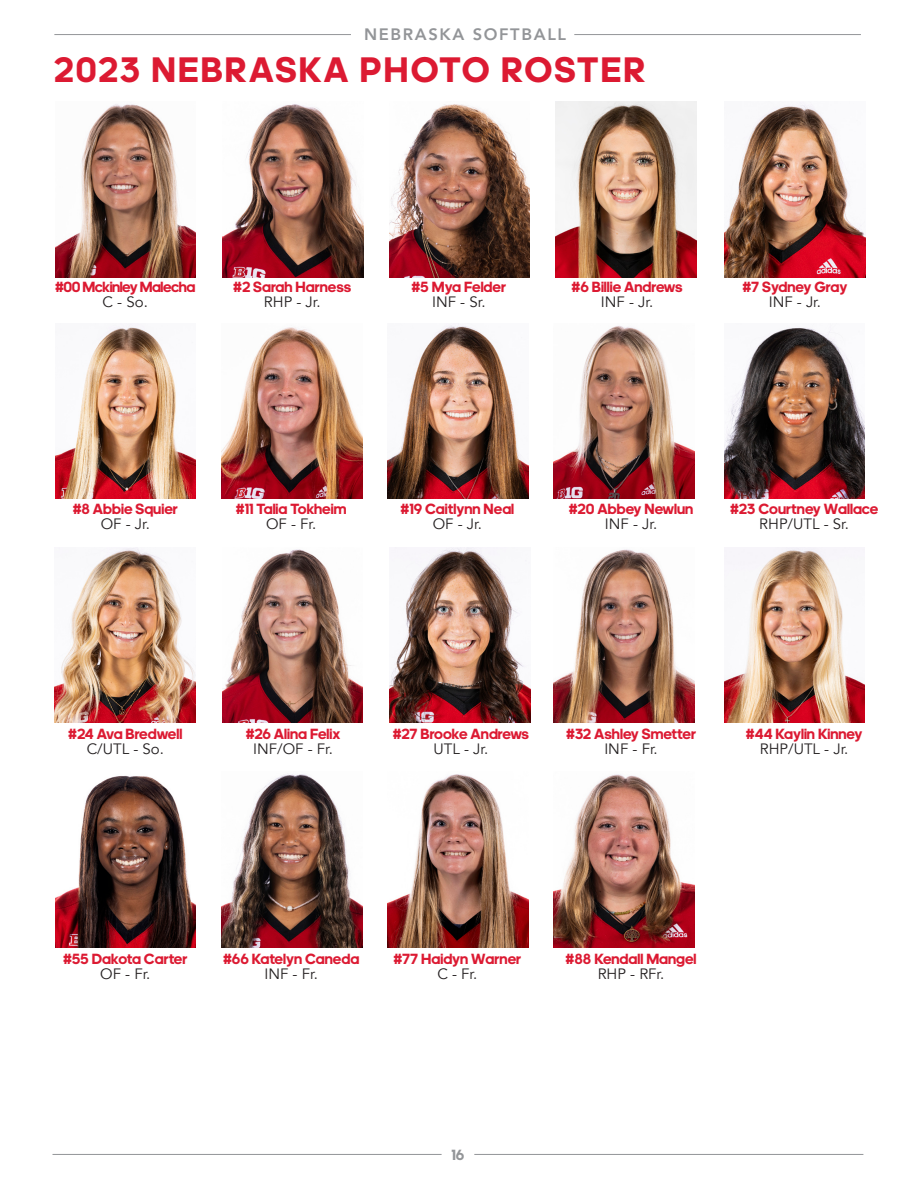
<style>
.page{position:relative;width:918px;height:1188px;background:#fff}
.page>*{position:absolute;margin:0;border:0;box-sizing:border-box;transform-origin:0 0}
.Subhead{font:700 36px "adineue PRO";letter-spacing:.06em;color:#dc1a32}
.t1{font:800 16.5px "Avenir LT Std";letter-spacing:.1em;color:#939598}
.t2{font:700 15px "adineue PRO";color:#dc1a32}
.t3{font:15px "Avenir LT Std";color:#231f20}
.t4{font:700 15px "adineue PRO";letter-spacing:-.03em;color:#dc1a32}
.t5{font:700 15px "adineue PRO";color:#939598}
</style>
<div class="page">
<hr style="left:54px;top:34px;width:297px;height:1px;background:#939598">
<hr style="left:574px;top:34px;width:287px;height:1px;background:#939598">
<hr style="left:52px;top:1154px;width:390px;height:1px;background:#939598">
<hr style="left:474px;top:1154px;width:389px;height:1px;background:#939598">
<img style="left:55px;top:104px;width:141px;height:173px">
<img style="left:389px;top:104px;width:141px;height:173px">
<img style="left:725px;top:102px;width:140px;height:175px">
<img style="left:556px;top:102px;width:140px;height:175px">
<img style="left:222px;top:549px;width:141px;height:174px">
<img style="left:55px;top:547px;width:140px;height:176px">
<img style="left:390px;top:547px;width:140px;height:176px">
<img style="left:222px;top:327px;width:140px;height:172px">
<img style="left:724px;top:327px;width:141px;height:172px">
<img style="left:55px;top:324px;width:141px;height:175px">
<img style="left:554px;top:325px;width:140px;height:174px">
<img style="left:388px;top:323px;width:140px;height:176px">
<img style="left:223px;top:104px;width:140px;height:173px">
<img style="left:222px;top:774px;width:140px;height:173px">
<img style="left:55px;top:775px;width:141px;height:172px">
<img style="left:554px;top:774px;width:140px;height:173px">
<img style="left:388px;top:774px;width:140px;height:173px">
<img style="left:724px;top:547px;width:141px;height:176px">
<img style="left:554px;top:549px;width:140px;height:174px">
<p class="t1" style="left:364px;top:25px;width:204px">NEBRASKA SOFTBALL</p>
<p class="Subhead" style="left:54px;top:48px;width:593px">2023 NEBRASKA PHOTO ROSTER</p>
<p class="t4" style="left:55px;top:278px;width:142px">#00 Mckinley Malecha</p>
<p class="t3" style="left:103px;top:294px;width:47px">C - So.</p>
<p class="t2" style="left:233px;top:278px;width:120px">#2 Sarah Harness</p>
<p class="t3" style="left:264px;top:294px;width:58px">RHP - Jr.</p>
<p class="t2" style="left:411px;top:278px;width:96px">#5 Mya Felder</p>
<p class="t3" style="left:432px;top:294px;width:55px">INF - Sr.</p>
<p class="t2" style="left:572px;top:278px;width:112px">#6 Billie Andrews</p>
<p class="t3" style="left:601px;top:294px;width:54px">INF - Jr.</p>
<p class="t2" style="left:742px;top:278px;width:106px">#7 Sydney Gray</p>
<p class="t3" style="left:769px;top:294px;width:54px">INF - Jr.</p>
<p class="t2" style="left:73px;top:500px;width:107px">#8 Abbie Squier</p>
<p class="t3" style="left:101px;top:516px;width:51px">OF - Jr.</p>
<p class="t2" style="left:236px;top:500px;width:112px">#11 Talia Tokheim</p>
<p class="t3" style="left:266px;top:516px;width:52px">OF - Fr.</p>
<p class="t2" style="left:401px;top:500px;width:115px">#19 Caitlynn Neal</p>
<p class="t3" style="left:433px;top:516px;width:51px">OF - Jr.</p>
<p class="t2" style="left:569px;top:500px;width:126px">#20 Abbey Newlun</p>
<p class="t3" style="left:605px;top:516px;width:54px">INF - Jr.</p>
<p class="t2" style="left:730px;top:500px;width:150px">#23 Courtney Wallace</p>
<p class="t3" style="left:759px;top:516px;width:91px">RHP/UTL - Sr.</p>
<p class="t2" style="left:68px;top:725px;width:116px">#24 Ava Bredwell</p>
<p class="t3" style="left:87px;top:740px;width:79px">C/UTL - So.</p>
<p class="t2" style="left:246px;top:725px;width:96px">#26 Alina Felix</p>
<p class="t3" style="left:253px;top:740px;width:81px">INF/OF - Fr.</p>
<p class="t2" style="left:393px;top:725px;width:138px">#27 Brooke Andrews</p>
<p class="t3" style="left:433px;top:740px;width:56px">UTL - Jr.</p>
<p class="t2" style="left:566px;top:725px;width:132px">#32 Ashley Smetter</p>
<p class="t3" style="left:604px;top:740px;width:55px">INF - Fr.</p>
<p class="t2" style="left:746px;top:725px;width:118px">#44 Kaylin Kinney</p>
<p class="t3" style="left:760px;top:740px;width:90px">RHP/UTL - Jr.</p>
<p class="t2" style="left:63px;top:950px;width:126px">#55 Dakota Carter</p>
<p class="t3" style="left:100px;top:966px;width:52px">OF - Fr.</p>
<p class="t2" style="left:223px;top:950px;width:138px">#66 Katelyn Caneda</p>
<p class="t3" style="left:265px;top:966px;width:55px">INF - Fr.</p>
<p class="t2" style="left:393px;top:950px;width:129px">#77 Haidyn Warner</p>
<p class="t3" style="left:437px;top:966px;width:42px">C - Fr.</p>
<p class="t2" style="left:566px;top:950px;width:132px">#88 Kendall Mangel</p>
<p class="t3" style="left:598px;top:966px;width:68px">RHP - RFr.</p>
<p class="t5" style="left:452px;top:1146px;width:14px">16</p>
</div>
